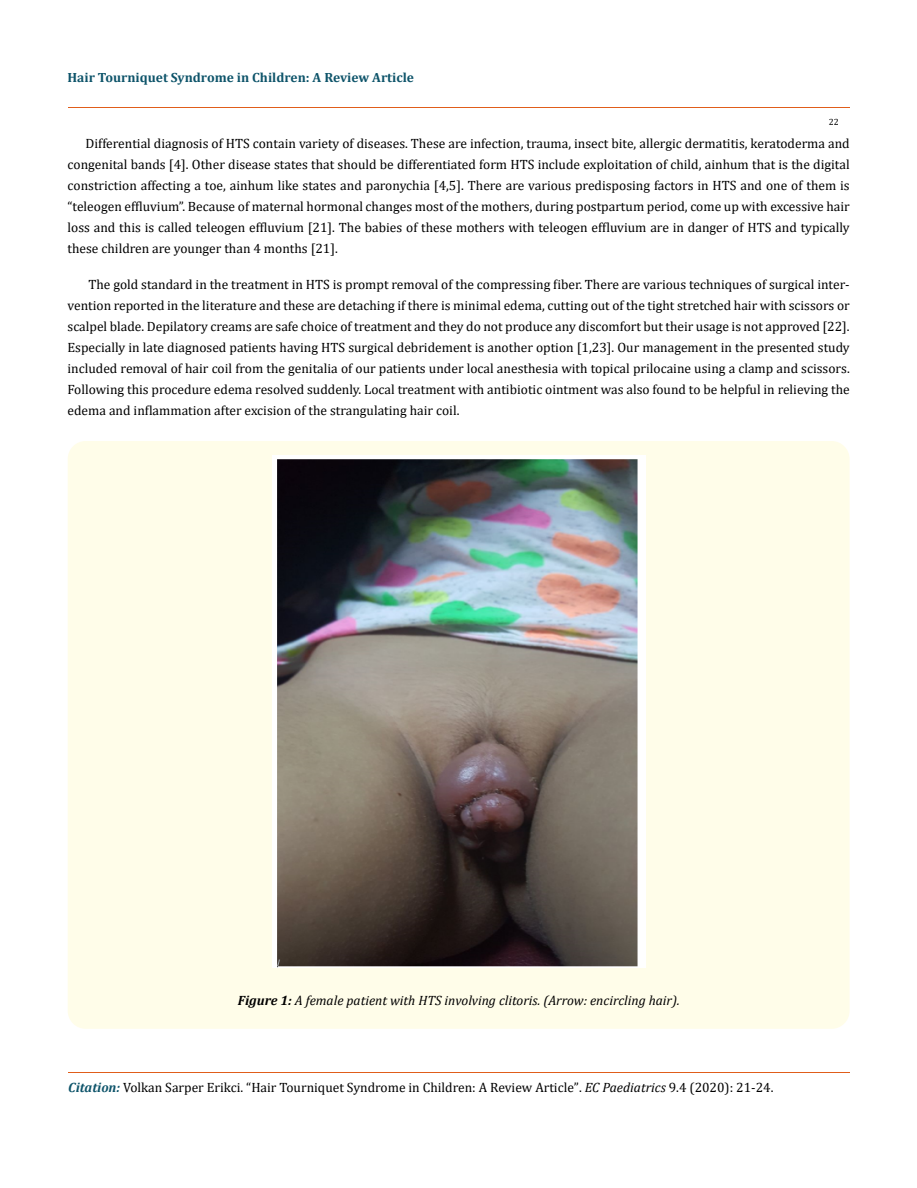
<style>
.page{position:relative;width:917px;height:1188px;background:#fff}
.page>*{position:absolute;margin:0;border:0;box-sizing:border-box;transform-origin:0 0}
.t1{font:13.5px/21px "Cambria";color:#000;text-align:justify}
.t2{font:italic 13.5px "Cambria";color:#000}
.t3{font:700 13.35px "Cambria";color:#0e546a}
.t4{font:9px "Cambria";color:#000}
.s1{font-weight:700}
.s2{font-weight:700;font-style:italic;color:#0e546a}
.s3{font-size:13.35px}
.s4{font-style:italic}
</style>
<div class="page">
<hr style="left:68px;top:108px;width:781px;height:1px;background:#e05d1a">
<hr style="left:68px;top:1072px;width:781px;height:1px;background:#e05d1a">
<div style="left:68px;top:441px;width:781px;height:588px;background:#fffde9;border-radius:18px"></div>
<img style="left:272px;top:455px;width:373px;height:512px">
<p class="t3" style="left:68px;top:68px;width:348px">Hair Tourniquet Syndrome in Children: A Review Article</p>
<p class="t4" style="left:828px;top:116px;width:11px">22</p>
<p class="t1" style="left:68px;top:133px;width:783px;text-indent:18px">Differential diagnosis of HTS contain variety of diseases. These are infection, trauma, insect bite, allergic dermatitis, keratoderma and congenital bands [4]. Other disease states that should be differentiated form HTS include exploitation of child, ainhum that is the digital constriction affecting a toe, ainhum like states and paronychia [4,5]. There are various predisposing factors in HTS and one of them is “teleogen effluvium”. Because of maternal hormonal changes most of the mothers, during postpartum period, come up with excessive hair loss and this is called teleogen effluvium [21]. The babies of these mothers with teleogen effluvium are in danger of HTS and typically these children are younger than 4 months [21].</p>
<p class="t1" style="left:68px;top:274px;width:783px;text-indent:21px">The gold standard in the treatment in HTS is prompt removal of the compressing fiber. There are various techniques of surgical inter&shy;vention reported in the literature and these are detaching if there is minimal edema, cutting out of the tight stretched hair with scissors or scalpel blade. Depilatory creams are safe choice of treatment and they do not produce any discomfort but their usage is not approved [22].<br>Especially in late diagnosed patients having HTS surgical debridement is another option [1,23]. Our management in the presented study included removal of hair coil from the genitalia of our patients under local anesthesia with topical prilocaine using a clamp and scissors.<br>Following this procedure edema resolved suddenly. Local treatment with antibiotic ointment was also found to be helpful in relieving the edema and inflammation after excision of the strangulating hair coil.</p>
<p class="t2" style="left:238px;top:991px;width:443px"><span class="s1">Figure 1:</span> A female patient with HTS involving clitoris. (Arrow: encircling hair).</p>
<p class="t1" style="left:68px;top:1077px;width:706px"><span class="s2">Citation:</span> Volkan Sarper Erikci. “Hair Tourniquet Syndrome in Children: A Review Article”<span class="s3">.</span> <span class="s4">EC Paediatrics</span> 9.4 (2020): 21-24.</p>
</div>
